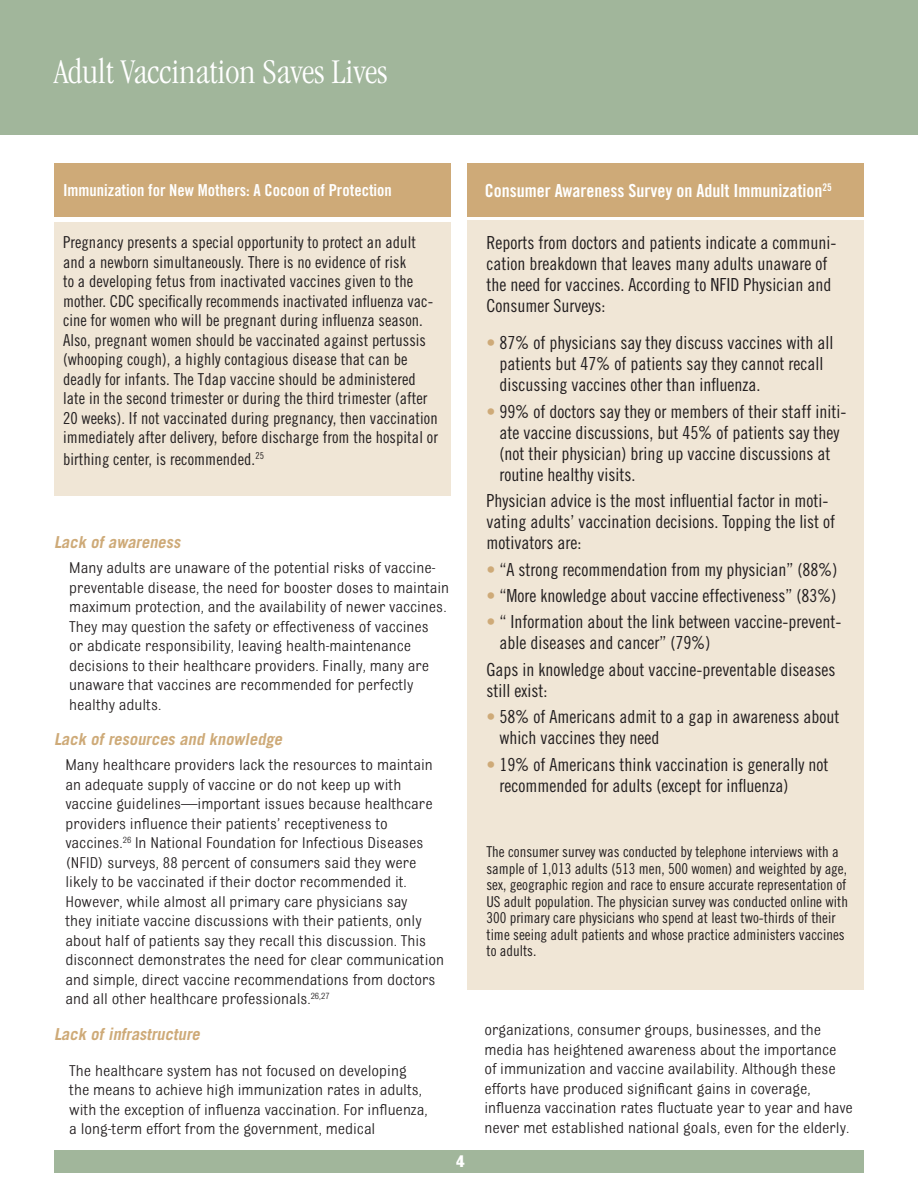
<style>
.page{position:relative;width:918px;height:1188px;background:#fff}
.page>*{position:absolute;margin:0;border:0;box-sizing:border-box;transform-origin:0 0}
.t1{font:300 condensed 36px "Garamond";color:#fff}
.t2{font:18px/21px "Trade Gothic LT Std Cn 18";color:#231f20}
.t3{font:18px "Trade Gothic LT Std Bd Cn 20";color:#fff}
.t4{font:700 18px "Bulldog";color:#fff}
.t5{font:16.5px/19.5px "Bulldog";color:#231f20}
.t6{font:16.5px/19.5px "Trade Gothic LT Std Cn 18";letter-spacing:.005em;color:#231f20}
.t7{font:italic 700 16.5px "Trade Gothic";color:#ceaa78}
.t8{font:16.5px "Trade Gothic LT Std Bd Cn 20";color:#fff}
.t9{font:15px/16.5px "Trade Gothic LT Std Cn 18";color:#231f20}
.s1{color:#ceaa78}
</style>
<div class="page">
<div style="left:0;top:0;width:918px;height:135px;background:#a1b69b"></div>
<div style="left:468px;top:220px;width:396px;height:770px;background:#f0e6d6"></div>
<div style="left:468px;top:164px;width:396px;height:54px;background:#ceaa78"></div>
<div style="left:54px;top:1150px;width:810px;height:23px;background:#a1b69b"></div>
<div style="left:54px;top:222px;width:396px;height:273px;background:#f0e6d6"></div>
<div style="left:54px;top:164px;width:396px;height:54px;background:#ceaa78"></div>
<p class="t1" style="left:54px;top:52px;width:335px">Adult Vaccination Saves Lives</p>
<p class="t8" style="left:63px;top:181px;width:330px">Immunization for New Mothers: A Cocoon of Protection</p>
<p class="t6" style="left:63px;top:233px;width:376px">Pregnancy presents a special opportunity to protect an adult and a newborn simultaneously. There is no evidence of risk<br>to a developing fetus from inactivated vaccines given to the mother. CDC specifically recommends inactivated influenza vac&shy;cine for women who will be pregnant during influenza season.<br>Also, pregnant women should be vaccinated against pertussis (whooping cough), a highly contagious disease that can be deadly for infants. The Tdap vaccine should be administered late in the second trimester or during the third trimester (after 20 weeks). If not vaccinated during pregnancy, then vaccination immediately after delivery, before discharge from the hospital or</p>
<p class="t6" style="left:63px;top:449px;width:202px">birthing center, is recommended.<sup>25</sup></p>
<p class="t7" style="left:54px;top:532px;width:131px">Lack of awareness</p>
<p class="t5" style="left:69px;top:558px;width:382px">Many adults are unaware of the potential risks of vaccine&shy;preventable disease, the need for booster doses to maintain maximum protection, and the availability of newer vaccines.<br>They may question the safety or effectiveness of vaccines<br>or abdicate responsibility, leaving health-maintenance decisions to their healthcare providers. Finally, many are unaware that vaccines are recommended for perfectly healthy adults.</p>
<p class="t7" style="left:54px;top:729px;width:233px">Lack of resources and knowledge</p>
<p class="t5" style="left:65px;top:755px;width:380px">Many healthcare providers lack the resources to maintain an adequate supply of vaccine or do not keep up with vaccine guidelines—important issues because healthcare providers influence their patients’ receptiveness to vaccines.<sup>26</sup> In National Foundation for Infectious Diseases (NFID) surveys, 88 percent of consumers said they were likely to be vaccinated if their doctor recommended it.<br>However, while almost all primary care physicians say<br>they initiate vaccine discussions with their patients, only about half of patients say they recall this discussion. This disconnect demonstrates the need for clear communication and simple, direct vaccine recommendations from doctors and all other healthcare professionals.<sup>26,27</sup></p>
<p class="t7" style="left:54px;top:1024px;width:151px">Lack of infrastructure</p>
<p class="t5" style="left:69px;top:1060px;width:360px">The healthcare system has not focused on developing the means to achieve high immunization rates in adults, with the exception of influenza vaccination. For influenza, a long-term effort from the government, medical</p>
<p class="t4" style="left:456px;top:1152px;width:10px">4</p>
<p class="t3" style="left:485px;top:179px;width:348px">Consumer Awareness Survey on Adult Immunization<sup>25</sup></p>
<p class="t2" style="left:486px;top:232px;width:351px">Reports from doctors and patients indicate a communi&shy;cation breakdown that leaves many adults unaware of the need for vaccines. According to NFID Physician and Consumer Surveys:</p>
<p class="t2" style="left:499px;top:332px;width:335px;text-indent:-13px"><span class="s1">•</span> 87% of physicians say they discuss vaccines with all patients but 47% of patients say they cannot recall discussing vaccines other than influenza.</p>
<p class="t2" style="left:499px;top:401px;width:348px;text-indent:-13px"><span class="s1">•</span> 99% of doctors say they or members of their staff initi&shy;ate vaccine discussions, but 45% of patients say they (not their physician) bring up vaccine discussions at routine healthy visits.</p>
<p class="t2" style="left:486px;top:490px;width:350px">Physician advice is the most influential factor in moti&shy;vating adults’ vaccination decisions. Topping the list of motivators are:</p>
<p class="t2" style="left:486px;top:559px;width:352px"><span class="s1">•</span> “A strong recommendation from my physician” (88%)</p>
<p class="t2" style="left:486px;top:585px;width:351px"><span class="s1">•</span> “More knowledge about vaccine effectiveness” (83%)</p>
<p class="t2" style="left:499px;top:611px;width:343px;text-indent:-13px"><span class="s1">•</span> “ Information about the link between vaccine-prevent&shy;able diseases and cancer” (79%)</p>
<p class="t2" style="left:486px;top:659px;width:350px">Gaps in knowledge about vaccine-preventable diseases still exist:</p>
<p class="t2" style="left:499px;top:706px;width:341px;text-indent:-13px"><span class="s1">•</span> 58% of Americans admit to a gap in awareness about which vaccines they need</p>
<p class="t2" style="left:499px;top:754px;width:330px;text-indent:-13px"><span class="s1">•</span> 19% of Americans think vaccination is generally not recommended for adults (except for influenza)</p>
<p class="t9" style="left:486px;top:844px;width:363px">The consumer survey was conducted by telephone interviews with a sample of 1,013 adults (513 men, 500 women) and weighted by age, sex, geographic region and race to ensure accurate representation of US adult population. The physician survey was conducted online with 300 primary care physicians who spend at least two-thirds of their time seeing adult patients and whose practice administers vaccines to adults.</p>
<p class="t5" style="left:484px;top:1020px;width:370px">organizations, consumer groups, businesses, and the media has heightened awareness about the importance<br>of immunization and vaccine availability. Although these efforts have produced significant gains in coverage, influenza vaccination rates fluctuate year to year and have never met established national goals, even for the elderly.</p>
</div>
